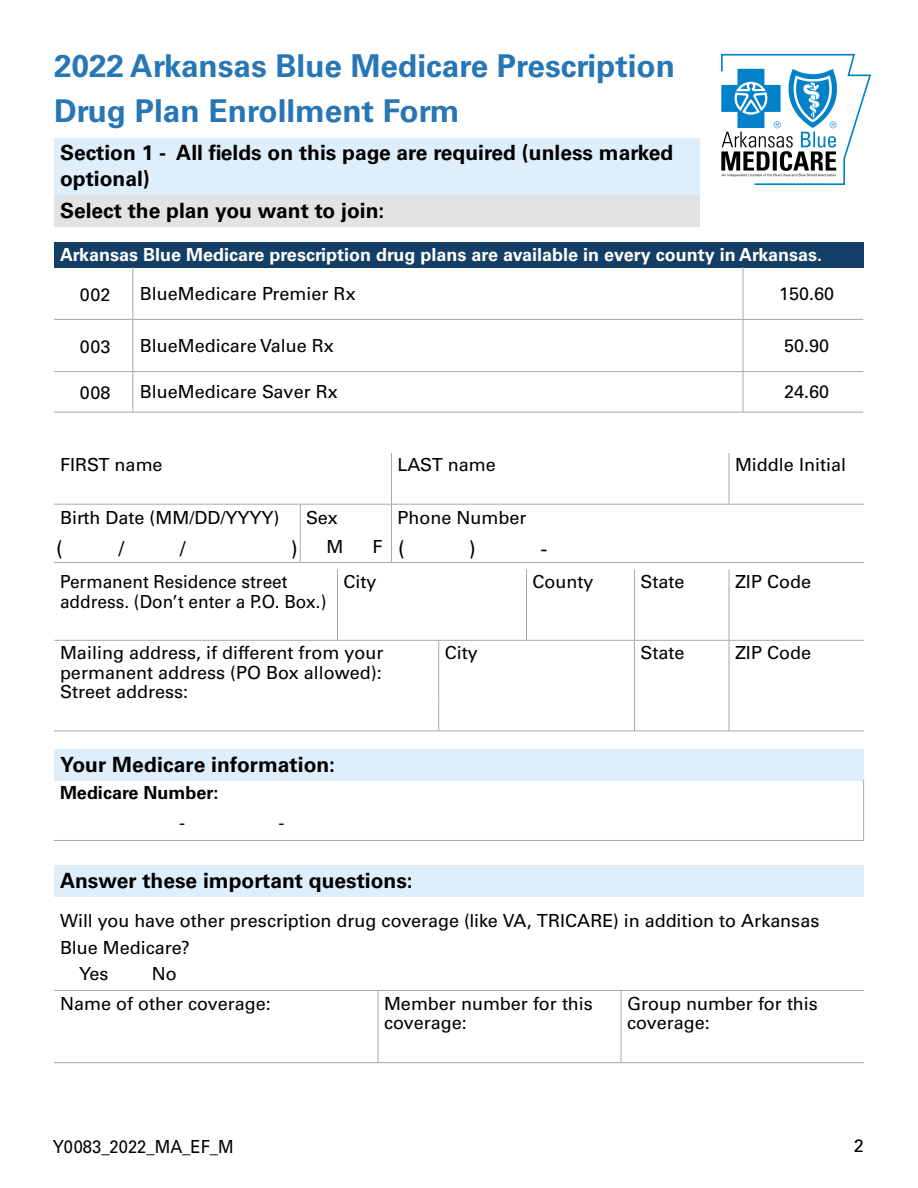
<style>
.page{position:relative;width:918px;height:1188px;background:#fff}
.page>*{position:absolute;margin:0;border:0;box-sizing:border-box;transform-origin:0 0}
.Title_of_document{font:700 31.5px/45px "Univers LT Std";color:#2776b5}
.Section_divider{font:700 21px/25.2px "Univers LT Std";color:#000}
.t1{font:21px "Univers LT Std";color:#000}
.Lables{font:18px/19.5px "Univers LT Std";color:#000}
.Lables-2{font:700 18px "Univers LT Std";color:#fff}
.Lables-3{font:18px/19.5px "Univers LT Std";color:#000;scale:.96 1}
.Lables-4{font:18px "Univers LT Std";color:#000;scale:.92 1}
.Lables-5{font:700 18px "Univers LT Std";color:#000}
</style>
<div class="page">
<svg style="left:721px;top:54px;width:150px;height:131px"></svg>
<div style="left:54px;top:138px;width:646px;height:57px;background:#deeefa"></div>
<div style="left:54px;top:195px;width:646px;height:32px;background:#e2e3e2"></div>
<div style="left:54px;top:749px;width:810px;height:32px;background:#deeefa"></div>
<div style="left:54px;top:865px;width:810px;height:32px;background:#deeefa"></div>
<div style="left:54px;top:242px;width:809px;height:25px;background:#143e66"></div>
<hr style="left:132px;top:267px;width:1px;height:52px;background:#a7a9ac">
<hr style="left:743px;top:267px;width:1px;height:52px;background:#a7a9ac">
<hr style="left:132px;top:320px;width:1px;height:51px;background:#a7a9ac">
<hr style="left:743px;top:320px;width:1px;height:51px;background:#a7a9ac">
<hr style="left:132px;top:372px;width:1px;height:40px;background:#a7a9ac">
<hr style="left:743px;top:372px;width:1px;height:40px;background:#a7a9ac">
<hr style="left:54px;top:319px;width:79px;height:1px;background:#a7a9ac">
<hr style="left:133px;top:319px;width:610px;height:1px;background:#a7a9ac">
<hr style="left:743px;top:319px;width:120px;height:1px;background:#a7a9ac">
<hr style="left:54px;top:371px;width:79px;height:1px;background:#a7a9ac">
<hr style="left:133px;top:371px;width:610px;height:1px;background:#a7a9ac">
<hr style="left:743px;top:371px;width:120px;height:1px;background:#a7a9ac">
<hr style="left:54px;top:412px;width:79px;height:1px;background:#a7a9ac">
<hr style="left:133px;top:412px;width:610px;height:1px;background:#a7a9ac">
<hr style="left:743px;top:412px;width:120px;height:1px;background:#a7a9ac">
<svg style="left:729px;top:453px;width:1px;height:51px"></svg>
<hr style="left:54px;top:504px;width:338px;height:1px;background:#a7a9ac">
<hr style="left:392px;top:504px;width:337px;height:1px;background:#a7a9ac">
<hr style="left:729px;top:504px;width:135px;height:1px;background:#a7a9ac">
<svg style="left:391px;top:453px;width:1px;height:77px"></svg>
<hr style="left:391px;top:530px;width:1px;height:32px;background:#a7a9ac">
<svg style="left:300px;top:505px;width:1px;height:25px"></svg>
<hr style="left:300px;top:530px;width:1px;height:32px;background:#a7a9ac">
<hr style="left:54px;top:562px;width:246px;height:1px;background:#a7a9ac">
<hr style="left:300px;top:562px;width:92px;height:1px;background:#a7a9ac">
<hr style="left:392px;top:562px;width:472px;height:1px;background:#a7a9ac">
<hr style="left:526px;top:570px;width:1px;height:43px;background:#a7a9ac">
<hr style="left:634px;top:570px;width:1px;height:43px;background:#a7a9ac">
<svg style="left:526px;top:613px;width:1px;height:27px"></svg>
<svg style="left:634px;top:613px;width:1px;height:27px"></svg>
<hr style="left:337px;top:570px;width:1px;height:43px;background:#a7a9ac">
<svg style="left:337px;top:613px;width:1px;height:27px"></svg>
<hr style="left:54px;top:640px;width:284px;height:1px;background:#a7a9ac">
<hr style="left:338px;top:640px;width:188px;height:1px;background:#a7a9ac">
<hr style="left:526px;top:640px;width:108px;height:1px;background:#a7a9ac">
<hr style="left:634px;top:640px;width:95px;height:1px;background:#a7a9ac">
<hr style="left:729px;top:640px;width:135px;height:1px;background:#a7a9ac">
<hr style="left:729px;top:570px;width:1px;height:43px;background:#a7a9ac">
<svg style="left:729px;top:613px;width:1px;height:27px"></svg>
<hr style="left:634px;top:641px;width:1px;height:63px;background:#a7a9ac">
<hr style="left:729px;top:641px;width:1px;height:63px;background:#a7a9ac">
<svg style="left:634px;top:704px;width:1px;height:27px"></svg>
<svg style="left:729px;top:704px;width:1px;height:27px"></svg>
<hr style="left:438px;top:641px;width:1px;height:63px;background:#a7a9ac">
<svg style="left:438px;top:704px;width:1px;height:27px"></svg>
<hr style="left:54px;top:731px;width:385px;height:1px;background:#a7a9ac">
<hr style="left:439px;top:731px;width:195px;height:1px;background:#a7a9ac">
<hr style="left:634px;top:731px;width:95px;height:1px;background:#a7a9ac">
<hr style="left:729px;top:731px;width:135px;height:1px;background:#a7a9ac">
<svg style="left:863px;top:780px;width:1px;height:25px"></svg>
<hr style="left:863px;top:805px;width:1px;height:35px;background:#a7a9ac">
<hr style="left:54px;top:840px;width:810px;height:1px;background:#a7a9ac">
<hr style="left:54px;top:990px;width:73px;height:1px;background:#a7a9ac">
<hr style="left:127px;top:990px;width:737px;height:1px;background:#a7a9ac">
<hr style="left:621px;top:991px;width:1px;height:44px;background:#a7a9ac">
<svg style="left:621px;top:1035px;width:1px;height:27px"></svg>
<hr style="left:378px;top:991px;width:1px;height:44px;background:#a7a9ac">
<svg style="left:378px;top:1035px;width:1px;height:27px"></svg>
<hr style="left:54px;top:1062px;width:324px;height:1px;background:#a7a9ac">
<hr style="left:378px;top:1062px;width:243px;height:1px;background:#a7a9ac">
<hr style="left:621px;top:1062px;width:243px;height:1px;background:#a7a9ac">
<p class="Title_of_document" style="left:54px;top:43px;width:623px">2022 Arkansas Blue Medicare Prescription<br>Drug Plan Enrollment Form</p>
<p class="Section_divider" style="left:60px;top:140px;width:615px">Section 1 - All fields on this page are required (unless marked optional)</p>
<p class="Section_divider" style="left:60px;top:198px;width:326px">Select the plan you want to join:</p>
<p class="Lables-2" style="left:60px;top:244px;width:764px">Arkansas Blue Medicare prescription drug plans are available in every county in Arkansas.</p>
<p class="Lables" style="left:80px;top:284px;width:32px">002</p>
<p class="Lables" style="left:140px;top:284px;width:217px">BlueMedicare Premier Rx</p>
<p class="Lables" style="left:779px;top:284px;width:56px">150.60</p>
<p class="Lables" style="left:80px;top:336px;width:32px">003</p>
<p class="Lables" style="left:140px;top:336px;width:195px">BlueMedicare Value Rx</p>
<p class="Lables" style="left:784px;top:336px;width:47px">50.90</p>
<p class="Lables" style="left:80px;top:383px;width:32px">008</p>
<p class="Lables" style="left:140px;top:382px;width:199px">BlueMedicare Saver Rx</p>
<p class="Lables" style="left:784px;top:382px;width:47px">24.60</p>
<p class="Lables" style="left:60px;top:455px;width:104px">FIRST name</p>
<p class="Lables" style="left:398px;top:455px;width:100px">LAST name</p>
<p class="Lables" style="left:735px;top:455px;width:113px">Middle Initial</p>
<p class="Lables" style="left:60px;top:507px;width:221px">Birth Date (MM/DD/YYYY)</p>
<p class="Lables" style="left:306px;top:507px;width:33px">Sex</p>
<p class="Lables" style="left:398px;top:507px;width:131px">Phone Number</p>
<p class="t1" style="left:56px;top:536px;width:8px">(</p>
<p class="t1" style="left:119px;top:536px;width:7px">/</p>
<p class="t1" style="left:180px;top:536px;width:7px">/</p>
<p class="t1" style="left:291px;top:536px;width:8px">)</p>
<p class="Lables" style="left:326px;top:537px;width:18px">M</p>
<p class="Lables" style="left:372px;top:537px;width:12px">F</p>
<p class="t1" style="left:398px;top:536px;width:8px">(</p>
<p class="t1" style="left:469px;top:536px;width:8px">)</p>
<p class="t1" style="left:541px;top:536px;width:8px">-</p>
<p class="Lables-3" style="left:60px;top:572px;width:279px">Permanent Residence street address. (Don’t enter a P.O. Box.)</p>
<p class="Lables" style="left:344px;top:572px;width:35px">City</p>
<p class="Lables" style="left:532px;top:572px;width:63px">County</p>
<p class="Lables" style="left:640px;top:572px;width:46px">State</p>
<p class="Lables" style="left:735px;top:572px;width:78px">ZIP Code</p>
<p class="Lables" style="left:60px;top:643px;width:325px;text-align:justify">Mailing address, if different from your permanent address (PO Box allowed):<br>Street address:</p>
<p class="Lables" style="left:445px;top:643px;width:35px">City</p>
<p class="Lables" style="left:640px;top:643px;width:46px">State</p>
<p class="Lables" style="left:735px;top:643px;width:78px">ZIP Code</p>
<p class="Section_divider" style="left:60px;top:752px;width:276px">Your Medicare information:</p>
<p class="Lables-5" style="left:60px;top:782px;width:160px">Medicare Number:</p>
<p class="Lables" style="left:179px;top:813px;width:7px">-</p>
<p class="Lables" style="left:278px;top:813px;width:7px">-</p>
<p class="Section_divider" style="left:60px;top:868px;width:354px">Answer these important questions:</p>
<p class="Lables" style="left:60px;top:908px;width:761px;line-height:27px">Will you have other prescription drug coverage (like VA, TRICARE) in addition to Arkansas<br>Blue Medicare?</p>
<p class="Lables" style="left:79px;top:964px;width:31px">Yes</p>
<p class="Lables" style="left:152px;top:964px;width:27px">No</p>
<p class="Lables" style="left:60px;top:994px;width:212px">Name of other coverage:</p>
<p class="Lables" style="left:384px;top:994px;width:210px">Member number for this coverage:</p>
<p class="Lables" style="left:627px;top:994px;width:192px">Group number for this coverage:</p>
<p class="Lables-4" style="left:53px;top:1136px;width:198px">Y0083_2022_MA_EF_M</p>
<p class="Lables" style="left:854px;top:1135px;width:12px">2</p>
</div>
